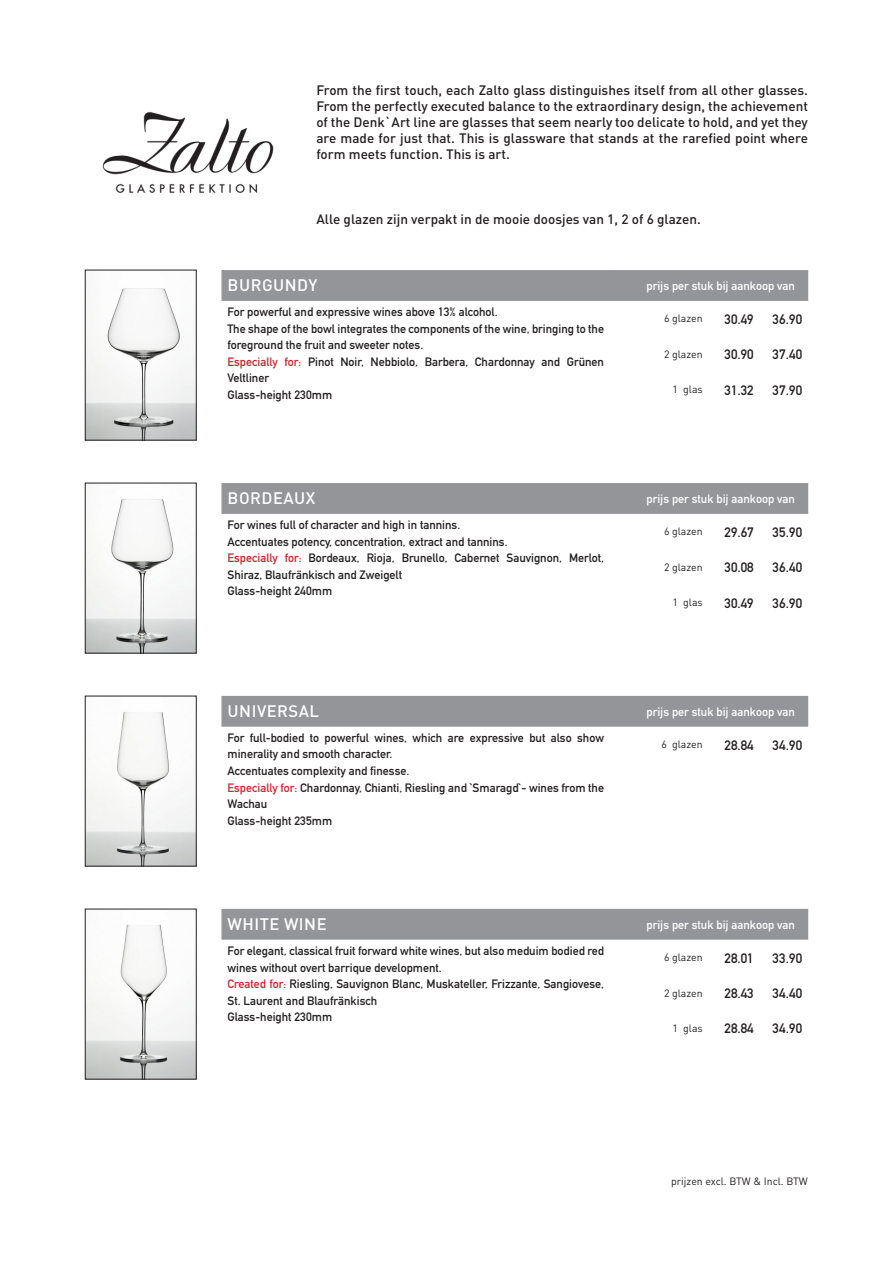
<style>
.page{position:relative;width:893px;height:1263px;background:#fff}
.page>*{position:absolute;margin:0;border:0;box-sizing:border-box;transform-origin:0 0}
.t1{font:500 16.5px "DIN Pro";letter-spacing:.03em;color:#fff}
.t2{font:500 13.5px/16.2px "DIN Pro";color:#231f20;text-align:justify}
.Wijn_Copy{font:700 13.5px "DIN Alternate";letter-spacing:.005em;color:#231f20}
.t3{font:700 12px/16.5px "DIN Alternate";color:#231f20}
.t4{font:700 12px "DIN Alternate";color:#fff}
.t5{font:10.5px "DIN Pro";color:#231f20}
.s1{color:#d1232a}
</style>
<div class="page">
<div style="left:221px;top:270px;width:587px;height:31px;background:#939598"></div>
<img style="left:87px;top:272px;width:107px;height:166px">
<div style="left:85px;top:270px;width:111px;height:170px;border:1px solid #231f20"></div>
<div style="left:221px;top:483px;width:587px;height:31px;background:#939598"></div>
<img style="left:87px;top:488px;width:107px;height:163px">
<div style="left:85px;top:483px;width:111px;height:170px;border:1px solid #231f20"></div>
<div style="left:221px;top:696px;width:587px;height:31px;background:#939598"></div>
<img style="left:87px;top:712px;width:107px;height:152px">
<div style="left:85px;top:696px;width:111px;height:170px;border:1px solid #231f20"></div>
<div style="left:221px;top:909px;width:587px;height:31px;background:#939598"></div>
<img style="left:87px;top:925px;width:107px;height:152px">
<div style="left:85px;top:909px;width:111px;height:170px;border:1px solid #231f20"></div>
<img style="left:102px;top:111px;width:172px;height:82px">
<p class="t2" style="left:316px;top:80px;width:493px">From the first touch, each Zalto glass distinguishes itself from all other glasses.<br>From the perfectly executed balance to the extraordinary design, the achievement of the Denk`Art line are glasses that seem nearly too delicate to hold, and yet they are made for just that. This is glassware that stands at the rarefied point where form meets function. This is art.</p>
<p class="t2" style="left:316px;top:210px;width:386px">Alle glazen zijn verpakt in de mooie doosjes van 1, 2 of 6 glazen.</p>
<p class="t1" style="left:228px;top:272px;width:91px">BURGUNDY</p>
<p class="t4" style="left:646px;top:277px;width:150px">prijs per stuk bij aankoop van</p>
<p class="t3" style="left:227px;top:303px;width:272px">For powerful and expressive wines above 13% alcohol.</p>
<p class="t3" style="left:227px;top:319px;width:378px">The shape of the bowl integrates the components of the wine, bringing to the foreground the fruit and sweeter notes.</p>
<p class="t3" style="left:227px;top:352px;width:378px"><span class="s1">Especially for:</span> Pinot Noir, Nebbiolo, Barbera, Chardonnay and Grünen<br>Veltliner</p>
<p class="t3" style="left:227px;top:385px;width:106px">Glass-height 230mm</p>
<p class="t5" style="left:664px;top:310px;width:40px">6 glazen</p>
<p class="Wijn_Copy" style="left:725px;top:309px;width:31px">30.49</p>
<p class="Wijn_Copy" style="left:772px;top:309px;width:31px">36.90</p>
<p class="t5" style="left:664px;top:346px;width:40px">2 glazen</p>
<p class="Wijn_Copy" style="left:725px;top:344px;width:31px">30.90</p>
<p class="Wijn_Copy" style="left:772px;top:344px;width:31px">37.40</p>
<p class="t5" style="left:672px;top:381px;width:32px">1 glas</p>
<p class="Wijn_Copy" style="left:725px;top:380px;width:31px">31.32</p>
<p class="Wijn_Copy" style="left:772px;top:380px;width:31px">37.90</p>
<p class="t1" style="left:228px;top:485px;width:89px">BORDEAUX</p>
<p class="t4" style="left:646px;top:490px;width:150px">prijs per stuk bij aankoop van</p>
<p class="t3" style="left:227px;top:516px;width:234px">For wines full of character and high in tannins.</p>
<p class="t3" style="left:227px;top:532px;width:282px">Accentuates potency, concentration, extract and tannins.</p>
<p class="t3" style="left:227px;top:549px;width:378px"><span class="s1">Especially for:</span> Bordeaux, Rioja, Brunello, Cabernet Sauvignon, Merlot,<br>Shiraz, Blaufränkisch and Zweigelt</p>
<p class="t3" style="left:227px;top:582px;width:106px">Glass-height 240mm</p>
<p class="t5" style="left:664px;top:523px;width:40px">6 glazen</p>
<p class="Wijn_Copy" style="left:725px;top:522px;width:31px">29.67</p>
<p class="Wijn_Copy" style="left:772px;top:522px;width:31px">35.90</p>
<p class="t5" style="left:664px;top:559px;width:40px">2 glazen</p>
<p class="Wijn_Copy" style="left:725px;top:557px;width:31px">30.08</p>
<p class="Wijn_Copy" style="left:772px;top:557px;width:31px">36.40</p>
<p class="t5" style="left:672px;top:594px;width:32px">1 glas</p>
<p class="Wijn_Copy" style="left:725px;top:593px;width:31px">30.49</p>
<p class="Wijn_Copy" style="left:772px;top:593px;width:31px">36.90</p>
<p class="t1" style="left:228px;top:698px;width:93px">UNIVERSAL</p>
<p class="t4" style="left:646px;top:702px;width:150px">prijs per stuk bij aankoop van</p>
<p class="t3" style="left:227px;top:729px;width:378px">For full-bodied to powerful wines, which are expressive but also show minerality and smooth character.</p>
<p class="t3" style="left:227px;top:762px;width:183px">Accentuates complexity and finesse.</p>
<p class="t3" style="left:227px;top:778px;width:378px"><span class="s1">Especially for:</span> Chardonnay, Chianti, Riesling and `Smaragd`- wines from the<br>Wachau</p>
<p class="t3" style="left:227px;top:811px;width:106px">Glass-height 235mm</p>
<p class="t5" style="left:661px;top:736px;width:43px">6 glazen</p>
<p class="Wijn_Copy" style="left:725px;top:735px;width:31px">28.84</p>
<p class="Wijn_Copy" style="left:772px;top:735px;width:31px">34.90</p>
<p class="t1" style="left:228px;top:911px;width:100px">WHITE WINE</p>
<p class="t4" style="left:646px;top:915px;width:150px">prijs per stuk bij aankoop van</p>
<p class="t3" style="left:227px;top:942px;width:378px">For elegant, classical fruit forward white wines, but also meduim bodied red wines without overt barrique development.</p>
<p class="t3" style="left:227px;top:975px;width:378px"><span class="s1">Created for:</span> Riesling, Sauvignon Blanc, Muskateller, Frizzante, Sangiovese,<br>St. Laurent and Blaufränkisch</p>
<p class="t3" style="left:227px;top:1008px;width:106px">Glass-height 230mm</p>
<p class="t5" style="left:664px;top:949px;width:40px">6 glazen</p>
<p class="Wijn_Copy" style="left:725px;top:947px;width:31px">28.01</p>
<p class="Wijn_Copy" style="left:772px;top:947px;width:31px">33.90</p>
<p class="t5" style="left:664px;top:984px;width:40px">2 glazen</p>
<p class="Wijn_Copy" style="left:725px;top:983px;width:31px">28.43</p>
<p class="Wijn_Copy" style="left:772px;top:983px;width:31px">34.40</p>
<p class="t5" style="left:672px;top:1020px;width:32px">1 glas</p>
<p class="Wijn_Copy" style="left:725px;top:1018px;width:31px">28.84</p>
<p class="Wijn_Copy" style="left:772px;top:1018px;width:31px">34.90</p>
<p class="t5" style="left:671px;top:1173px;width:138px">prijzen excl. BTW &amp; Incl. BTW</p>
</div>
